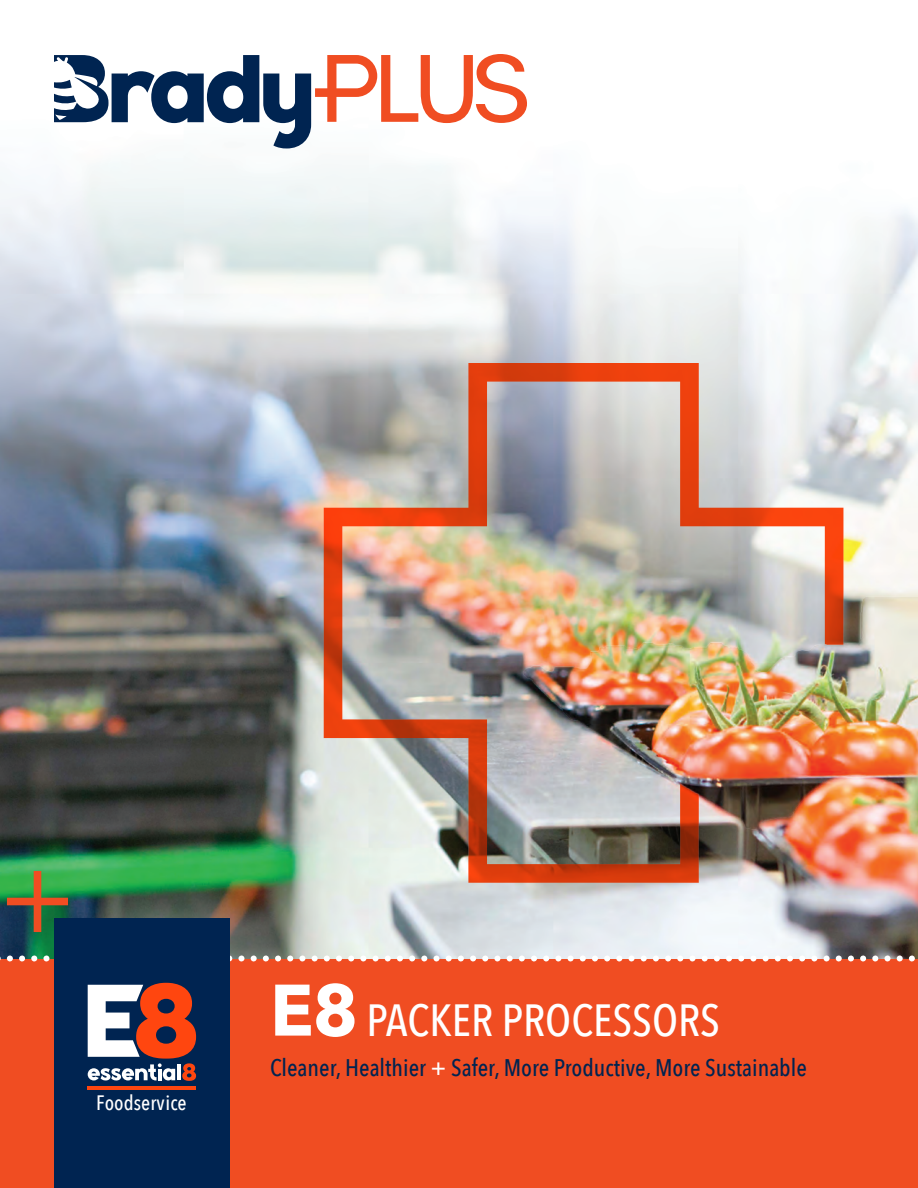
<style>
.page{position:relative;width:918px;height:1188px;background:#fff}
.page>*{position:absolute;margin:0;border:0;box-sizing:border-box;transform-origin:0 0}
.t1{font:500 45px "Avenir Next Condensed";color:#fff}
.t2{font:500 24px "Avenir Next Condensed";color:#002451}
.t3{font:500 20.85px "Avenir Next Condensed";color:#fff}
.s1{font-family:"Avenir Next";font-weight:700;font-size:72px}
.s2{color:#fff}
</style>
<div class="page">
<div style="left:0;top:958px;width:918px;height:230px;background:#f04d22"></div>
<img style="left:0;top:148px;width:918px;height:808px">
<img style="left:324px;top:363px;width:519px;height:520px">
<img style="left:507px;top:541px;width:411px;height:415px">
<svg style="left:54px;top:54px;width:473px;height:94px"></svg>
<svg style="left:0;top:956px;width:918px;height:6px"></svg>
<div style="left:54px;top:918px;width:176px;height:270px;background:#002451"></div>
<svg style="left:7px;top:871px;width:61px;height:61px;background:#4f7141"></svg>
<hr style="left:87px;top:1087px;width:109px;height:3px;background:#ff460f">
<svg style="left:88px;top:983px;width:108px;height:98px"></svg>
<p class="t3" style="left:96px;top:1090px;width:92px">Foodservice</p>
<p class="t1" style="left:270px;top:993px;width:452px"><span class="s1">E8</span> PACKER PROCESSORS</p>
<p class="t2" style="left:270px;top:1053px;width:538px">Cleaner, Healthier <span class="s2">+</span> Safer, More Productive, More Sustainable</p>
</div>
